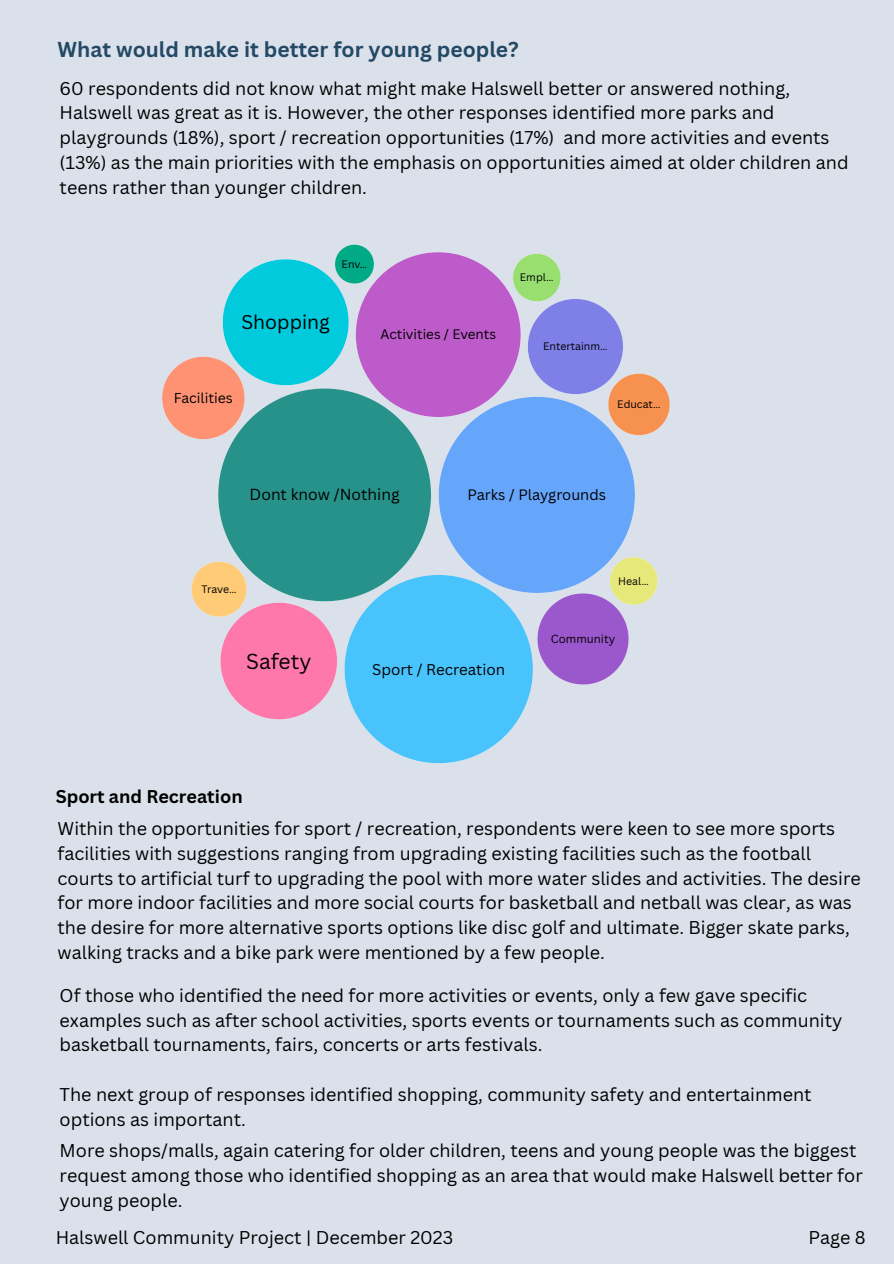
<style>
.page{position:relative;width:894px;height:1264px;background:#fff}
.page>*{position:absolute;margin:0;border:0;box-sizing:border-box;transform-origin:0 0}
.t1{font:21.15px "Canva Sans";color:#000}
.t2{font:700 21px "Canva Sans";color:#244964}
.t3{font:19.35px "Canva Sans";color:#000}
.t4{font:18px/24.8px "Canva Sans";color:#000}
.t5{font:700 18px "Canva Sans";color:#000}
.t6{font:15.6px "Canva Sans";color:#000}
.t7{font:15.15px "Canva Sans";color:#000}
.t8{font:14.7px "Canva Sans";color:#000}
.t9{font:13.95px "Canva Sans";color:#000}
.t10{font:13.35px "Canva Sans";color:#000}
.t11{font:11.4px "Canva Sans";color:#000}
.t12{font:10.5px "Canva Sans";color:#000}
</style>
<div class="page">
<div style="left:0;top:0;width:893px;height:1263px;background:#dae1eb"></div>
<svg style="left:162px;top:245px;width:507px;height:518px"></svg>
<p class="t2" style="left:58px;top:34px;width:462px">What would make it better for young people?</p>
<p class="t4" style="left:60px;top:75px;width:790px">60 respondents did not know what might make Halswell better or answered nothing, Halswell was great as it is. However, the other responses identified more parks and playgrounds (18%), sport / recreation opportunities (17%) and more activities and events (13%) as the main priorities with the emphasis on opportunities aimed at older children and teens rather than younger children.</p>
<p class="t12" style="left:341px;top:256px;width:27px">Env…</p>
<p class="t3" style="left:241px;top:308px;width:90px">Shopping</p>
<p class="t10" style="left:380px;top:325px;width:117px">Activities / Events</p>
<p class="t9" style="left:174px;top:388px;width:60px">Facilities</p>
<p class="t12" style="left:520px;top:270px;width:35px">Empl…</p>
<p class="t12" style="left:543px;top:339px;width:66px">Entertainm…</p>
<p class="t12" style="left:617px;top:397px;width:45px">Educat…</p>
<p class="t6" style="left:249px;top:483px;width:151px">Dont know /Nothing</p>
<p class="t8" style="left:467px;top:484px;width:140px">Parks / Playgrounds</p>
<p class="t12" style="left:201px;top:581px;width:36px">Trave…</p>
<p class="t12" style="left:618px;top:573px;width:32px">Heal…</p>
<p class="t1" style="left:246px;top:646px;width:67px">Safety</p>
<p class="t5" style="left:56px;top:784px;width:188px">Sport and Recreation</p>
<p class="t7" style="left:372px;top:658px;width:134px">Sport / Recreation</p>
<p class="t11" style="left:550px;top:631px;width:66px">Community</p>
<p class="t4" style="left:58px;top:815px;width:804px">Within the opportunities for sport / recreation, respondents were keen to see more sports facilities with suggestions ranging from upgrading existing facilities such as the football courts to artificial turf to upgrading the pool with more water slides and activities. The desire for more indoor facilities and more social courts for basketball and netball was clear, as was the desire for more alternative sports options like disc golf and ultimate. Bigger skate parks, walking tracks and a bike park were mentioned by a few people.</p>
<p class="t4" style="left:60px;top:982px;width:784px">Of those who identified the need for more activities or events, only a few gave specific examples such as after school activities, sports events or tournaments such as community basketball tournaments, fairs, concerts or arts festivals.</p>
<p class="t4" style="left:60px;top:1081px;width:753px">The next group of responses identified shopping, community safety and entertainment options as important.</p>
<p class="t4" style="left:60px;top:1137px;width:804px">More shops/malls, again catering for older children, teens and young people was the biggest request among those who identified shopping as an area that would make Halswell better for young people.</p>
<h1 class="t4" style="left:56px;top:1224px;width:399px">Halswell Community Project | December 2023</h1>
<p class="t4" style="left:808px;top:1224px;width:59px">Page 8</p>
</div>
